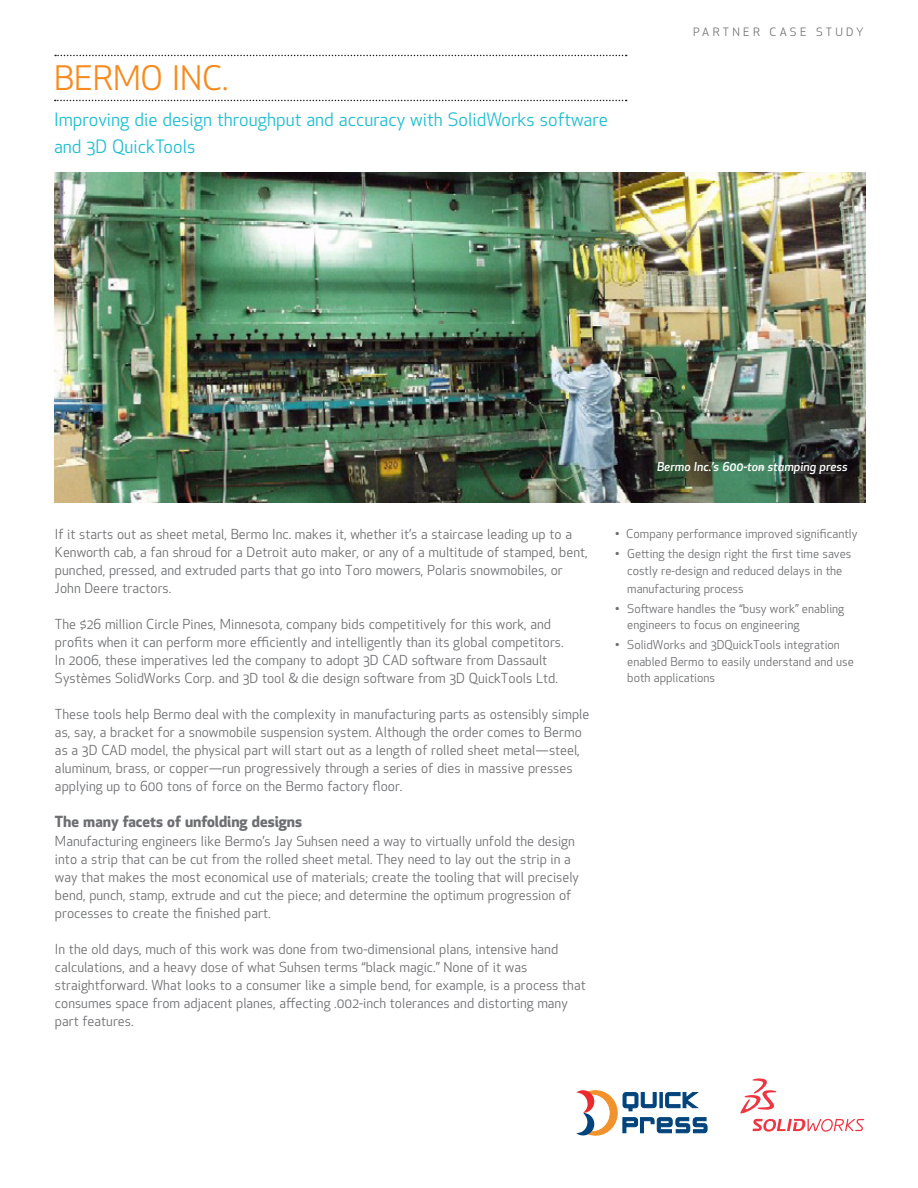
<style>
.page{position:relative;width:918px;height:1188px;background:#fff}
.page>*{position:absolute;margin:0;border:0;box-sizing:border-box;transform-origin:0 0}
.t1{font:33px "SW Apex New";letter-spacing:-.005em;color:#f68b1f}
.t2{font:18px/27px "SW Apex New";color:#1ebed2}
.body_subhead{font:700 15px "SW Apex New";color:#6d6e71}
.body_copy{font:13.5px/18px "SW Apex New";color:#6d6e71}
.captions{font:12px/16.5px "SW Apex New";color:#6d6e71}
.photo_credit{font:italic 500 12px "SW Apex New";color:#fff}
.t3{font:11.25px "SW Apex New";letter-spacing:.3em;color:#6d6e71}
</style>
<div class="page">
<svg style="left:55px;top:100px;width:572px;height:1px"></svg>
<svg style="left:55px;top:55px;width:572px;height:1px"></svg>
<svg style="left:576px;top:1090px;width:132px;height:46px"></svg>
<img style="left:54px;top:172px;width:811px;height:330px">
<svg style="left:740px;top:1078px;width:124px;height:54px"></svg>
<p class="t1" style="left:54px;top:57px;width:176px">BERMO INC.</p>
<p class="t2" style="left:54px;top:106px;width:556px">Improving die design throughput and accuracy with SolidWorks software and 3D QuickTools</p>
<p class="t3" style="left:693px;top:25px;width:172px">PARTNER CASE STUDY</p>
<p class="body_copy" style="left:55px;top:525px;width:534px">If it starts out as sheet metal, Bermo Inc. makes it, whether it’s a staircase leading up to a Kenworth cab, a fan shroud for a Detroit auto maker, or any of a multitude of stamped, bent, punched, pressed, and extruded parts that go into Toro mowers, Polaris snowmobiles, or John Deere tractors.</p>
<p class="body_copy" style="left:55px;top:615px;width:510px">The $26 million Circle Pines, Minnesota, company bids competitively for this work, and profits when it can perform more efficiently and intelligently than its global competitors.<br>In 2006, these imperatives led the company to adopt 3D CAD software from Dassault Systèmes SolidWorks Corp. and 3D tool &amp; die design software from 3D QuickTools Ltd.</p>
<p class="body_copy" style="left:55px;top:705px;width:536px">These tools help Bermo deal with the complexity in manufacturing parts as ostensibly simple as, say, a bracket for a snowmobile suspension system. Although the order comes to Bermo as a 3D CAD model, the physical part will start out as a length of rolled sheet metal—steel, aluminum, brass, or copper—run progressively through a series of dies in massive presses applying up to 600 tons of force on the Bermo factory floor.</p>
<p class="body_subhead" style="left:55px;top:811px;width:249px">The many facets of unfolding designs</p>
<p class="body_copy" style="left:55px;top:832px;width:526px">Manufacturing engineers like Bermo’s Jay Suhsen need a way to virtually unfold the design into a strip that can be cut from the rolled sheet metal. They need to lay out the strip in a way that makes the most economical use of materials; create the tooling that will precisely bend, punch, stamp, extrude and cut the piece; and determine the optimum progression of processes to create the finished part.</p>
<p class="body_copy" style="left:55px;top:940px;width:532px">In the old days, much of this work was done from two-dimensional plans, intensive hand calculations, and a heavy dose of what Suhsen terms “black magic.” None of it was straightforward. What looks to a consumer like a simple bend, for example, is a process that consumes space from adjacent planes, affecting .002-inch tolerances and distorting many part features.</p>
<p class="photo_credit" style="left:657px;top:458px;width:192px">Bermo Inc.’s 600-ton stamping press</p>
<p class="captions" style="left:615px;top:525px;width:244px">• Company performance improved significantly</p>
<p class="captions" style="left:615px;top:546px;width:238px;text-align:center">• Getting the design right the first time saves costly re-design and reduced delays in the</p>
<p class="captions" style="left:627px;top:580px;width:118px">manufacturing process</p>
<p class="captions" style="left:627px;top:600px;width:219px;text-indent:-12px">• Software handles the “busy work” enabling engineers to focus on engineering</p>
<p class="captions" style="left:627px;top:637px;width:228px;text-indent:-12px">• SolidWorks and 3DQuickTools integration enabled Bermo to easily understand and use both applications</p>
</div>
